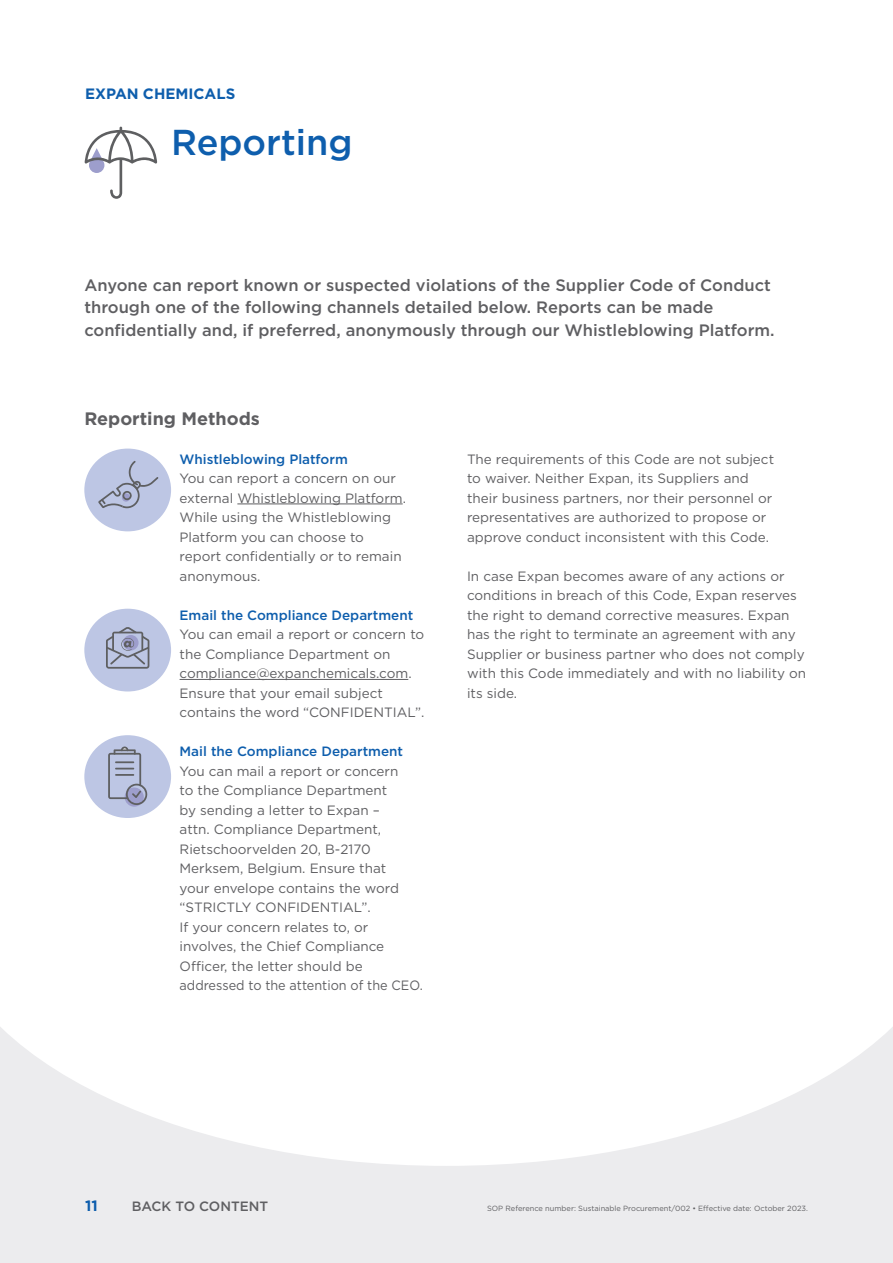
<style>
.page{position:relative;width:893px;height:1263px;background:#fff}
.page>*{position:absolute;margin:0;border:0;box-sizing:border-box;transform-origin:0 0}
.Header_1_Links{font:500 36px "Gotham";color:#0e5ead}
.Header_2{font:700 18px "Gotham";color:#5f5f62}
.Inleiding{font:500 16.5px/22.5px "Gotham";color:#5f5f62}
.t1{font:700 15px "Gotham";color:#0e5ead}
.Body{font:13.5px/19.5px "Gotham";color:#5f5f62}
.Header_3{font:13.5px/19.5px "Gotham";color:#5f5f62}
.Header_3-2{font:500 13.5px "Gotham";color:#0e5ead}
.t2{font:500 13.5px "Gotham";color:#5f5f62}
.t3{font:7.5px "Gotham";color:#5f5f62}
</style>
<div class="page">
<div style="left:0;top:913px;width:893px;height:350px;background:#ececee"></div>
<svg style="left:0;top:642px;width:893px;height:524px"></svg>
<hr style="left:237px;top:504px;width:166px;height:1px;background:#5f5f62">
<hr style="left:180px;top:679px;width:228px;height:1px;background:#5f5f62">
<svg style="left:85px;top:127px;width:72px;height:72px"></svg>
<div style="left:84px;top:449px;width:87px;height:82px;background:#bdc6e4;border-radius:50%"></div>
<svg style="left:98px;top:461px;width:60px;height:47px"></svg>
<div style="left:84px;top:609px;width:87px;height:82px;background:#bdc6e4;border-radius:50%"></div>
<svg style="left:106px;top:627px;width:43px;height:42px"></svg>
<div style="left:84px;top:735px;width:87px;height:83px;background:#bdc6e4;border-radius:50%"></div>
<div style="left:125px;top:787px;width:19px;height:20px;background:#aaafd6;border-radius:50%"></div>
<svg style="left:108px;top:746px;width:40px;height:60px"></svg>
<p class="t1" style="left:85px;top:84px;width:152px">EXPAN CHEMICALS</p>
<p class="Header_1_Links" style="left:171px;top:119px;width:183px">Reporting</p>
<p class="Inleiding" style="left:84px;top:273px;width:692px">Anyone can report known or suspected violations of the Supplier Code of Conduct through one of the following channels detailed below. Reports can be made confidentially and, if preferred, anonymously through our Whistleblowing Platform.</p>
<p class="Header_2" style="left:84px;top:406px;width:177px">Reporting Methods</p>
<p class="Header_3-2" style="left:180px;top:450px;width:170px">Whistleblowing Platform</p>
<p class="Header_3" style="left:180px;top:468px;width:228px">You can report a concern on our external Whistleblowing Platform.<br>While using the Whistleblowing<br>Platform you can choose to report confidentially or to remain anonymous.</p>
<p class="Header_3-2" style="left:180px;top:606px;width:235px">Email the Compliance Department</p>
<p class="Body" style="left:180px;top:624px;width:246px">You can email a report or concern to the Compliance Department on</p>
<p class="Body" style="left:180px;top:663px;width:246px">compliance@expanchemicals.com.<br>Ensure that your email subject contains the word “CONFIDENTIAL”.</p>
<p class="Header_3-2" style="left:180px;top:742px;width:225px">Mail the Compliance Department</p>
<p class="Body" style="left:180px;top:761px;width:221px">You can mail a report or concern to the Compliance Department by sending a letter to Expan – attn. Compliance Department,<br>Rietschoorvelden 20, B-2170<br>Merksem, Belgium. Ensure that your envelope contains the word “STRICTLY CONFIDENTIAL”.</p>
<p class="Body" style="left:180px;top:917px;width:245px">If your concern relates to, or involves, the Chief Compliance<br>Officer, the letter should be addressed to the attention of the CEO.</p>
<p class="Body" style="left:467px;top:449px;width:309px">The requirements of this Code are not subject to waiver. Neither Expan, its Suppliers and their business partners, nor their personnel or representatives are authorized to propose or approve conduct inconsistent with this Code.</p>
<p class="Body" style="left:467px;top:566px;width:341px">In case Expan becomes aware of any actions or conditions in breach of this Code, Expan reserves the right to demand corrective measures. Expan has the right to terminate an agreement with any Supplier or business partner who does not comply with this Code immediately and with no liability on its side.</p>
<p class="t1" style="left:85px;top:1196px;width:14px">11</p>
<p class="t2" style="left:132px;top:1197px;width:138px">BACK TO CONTENT</p>
<p class="t3" style="left:487px;top:1204px;width:322px">SOP Reference number: Sustainable Procurement/002 • Effective date: October 2023.</p>
</div>
